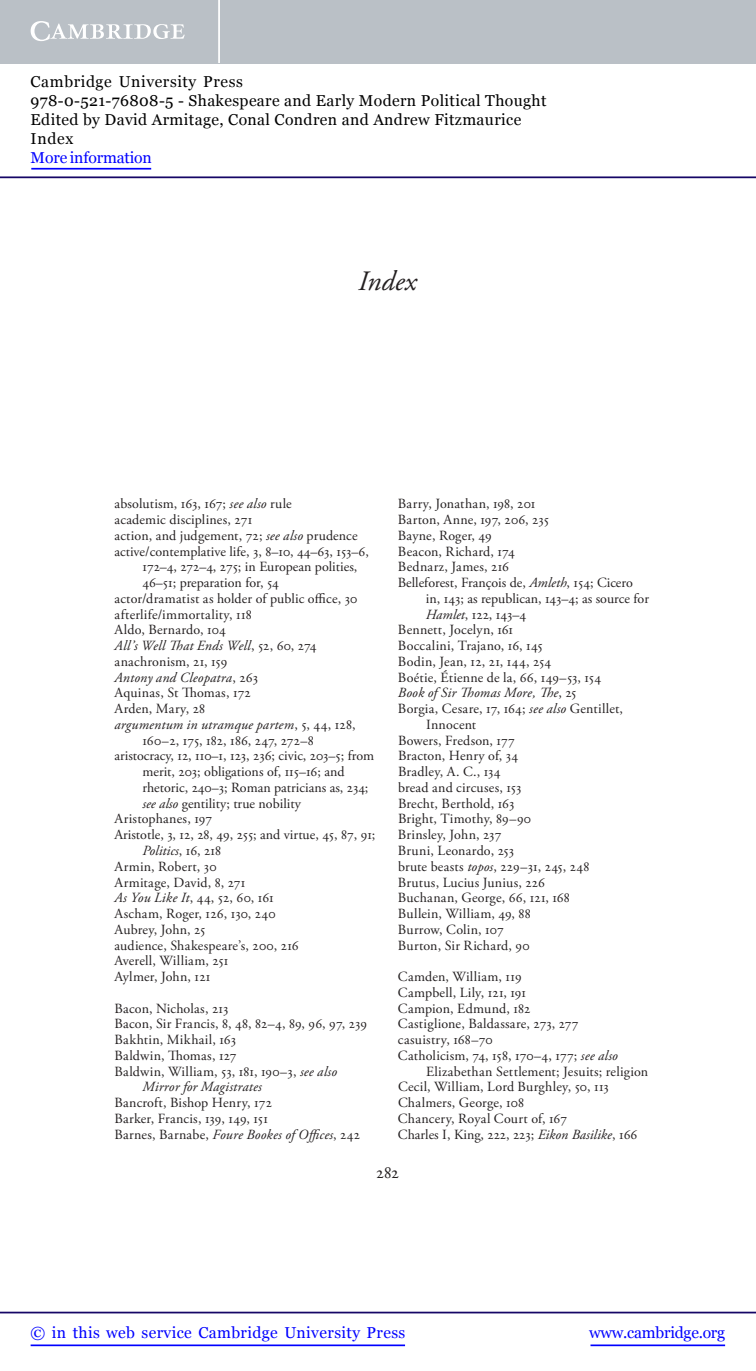
<style>
.page{position:relative;width:756px;height:1371px;background:#fff}
.page>*{position:absolute;margin:0;border:0;box-sizing:border-box;transform-origin:0 0}
.t1{font:italic 28px "Adobe Garamond Pro";letter-spacing:.005em;color:#231f20}
.t2{font:17.5px "Adobe Garamond Pro";color:#231f20}
.t3{font:15.75px/18.9px "Georgia";letter-spacing:.025em;color:#000}
.t4{font:15.75px "Georgia";letter-spacing:.025em;color:#00f}
.t5{font:15.75px "Georgia";letter-spacing:-.015em;color:#00f}
.t6{font:15.75px "Georgia";letter-spacing:-.01em;color:#00f}
.t7{font:14px/15.8px "Adobe Garamond Pro";letter-spacing:.005em;color:#231f20}
.t8{font:italic 14px "Adobe Garamond Pro";letter-spacing:.015em;color:#231f20}
.s1{font-style:italic}
.s2{font-style:normal}
</style>
<div class="page">
<hr style="left:591px;top:1344px;width:134px;height:1px;background:#00f">
<hr style="left:0;top:1311px;width:756px;height:2px;background:#150666">
<hr style="left:31px;top:1344px;width:374px;height:1px;background:#00f">
<div style="left:0;top:0;width:756px;height:63px;background:#bac0c6"></div>
<svg style="left:31px;top:21px;width:154px;height:20px"></svg>
<hr style="left:218px;top:0;width:2px;height:63px;background:#fff">
<hr style="left:0;top:176px;width:756px;height:2px;background:#150666">
<hr style="left:31px;top:168px;width:120px;height:1px;background:#00f">
<p class="t3" style="left:31px;top:72px;width:518px">Cambridge University Press<br>978-0-521-76808-5 - Shakespeare and Early Modern Political Thought Edited by David Armitage, Conal Condren and Andrew Fitzmaurice Index</p>
<p class="t6" style="left:31px;top:148px;width:123px">More information</p>
<h1 class="t1" style="left:358px;top:264px;width:60px">Index</h1>
<p class="t7" style="left:115px;top:496px;width:179px">absolutism, 163, 167; <span class="s1">see also</span> rule</p>
<p class="t7" style="left:115px;top:512px;width:139px">academic disciplines, 271</p>
<p class="t7" style="left:115px;top:528px;width:245px">action, and judgement, 72; <span class="s1">see also</span> prudence</p>
<p class="t7" style="left:115px;top:543px;width:256px">active/contemplative life, 3, 8–10, 44–63, 153–6,</p>
<p class="t7" style="left:143px;top:559px;width:216px">172–4, 272–4, 275; in European polities,</p>
<p class="t7" style="left:143px;top:575px;width:138px">46–51; preparation for, 54</p>
<p class="t7" style="left:115px;top:591px;width:244px">actor/dramatist as holder of public office, 30</p>
<p class="t7" style="left:115px;top:606px;width:139px">afterlife/immortality, 118</p>
<p class="t7" style="left:115px;top:622px;width:113px">Aldo, Bernardo, 104</p>
<p class="t8" style="left:115px;top:637px;width:204px">All’s Well That Ends Well<span class="s2">, 52, 60, 274</span></p>
<p class="t7" style="left:115px;top:654px;width:114px">anachronism, 21, 159</p>
<p class="t8" style="left:114px;top:668px;width:145px">Antony and Cleopatra<span class="s2">, 263</span></p>
<p class="t7" style="left:114px;top:685px;width:138px">Aquinas, St Thomas, 172</p>
<p class="t7" style="left:114px;top:701px;width:92px">Arden, Mary, 28</p>
<p class="t8" style="left:114px;top:716px;width:243px">argumentum in utramque partem<span class="s2">, 5, 44, 128,</span></p>
<p class="t7" style="left:142px;top:732px;width:173px">160–2, 175, 182, 186, 247, 272–8</p>
<p class="t7" style="left:114px;top:748px;width:261px">aristocracy, 12, 110–1, 123, 236; civic, 203–5; from</p>
<p class="t7" style="left:142px;top:764px;width:204px">merit, 203; obligations of, 115–16; and</p>
<p class="t7" style="left:142px;top:780px;width:228px">rhetoric, 240–3; Roman patricians as, 234;</p>
<p class="t7" style="left:142px;top:795px;width:160px"><span class="s1">see also</span> gentility; true nobility</p>
<p class="t7" style="left:114px;top:811px;width:99px">Aristophanes, 197</p>
<p class="t7" style="left:114px;top:827px;width:262px">Aristotle, 3, 12, 28, 49, 255; and virtue, 45, 87, 91;</p>
<p class="t8" style="left:142px;top:842px;width:80px">Politics<span class="s2">, 16, 218</span></p>
<p class="t7" style="left:114px;top:858px;width:104px">Armin, Robert, 30</p>
<p class="t7" style="left:114px;top:874px;width:133px">Armitage, David, 8, 271</p>
<p class="t7" style="left:114px;top:890px;width:161px"><span class="s1">As You Like It</span>, 44, 52, 60, 161</p>
<p class="t7" style="left:114px;top:906px;width:163px">Ascham, Roger, 126, 130, 240</p>
<p class="t7" style="left:114px;top:921px;width:92px">Aubrey, John, 25</p>
<p class="t7" style="left:114px;top:937px;width:186px">audience, Shakespeare’s, 200, 216</p>
<p class="t7" style="left:114px;top:953px;width:116px">Averell, William, 251</p>
<p class="t7" style="left:114px;top:969px;width:97px">Aylmer, John, 121</p>
<p class="t7" style="left:114px;top:1000px;width:115px">Bacon, Nicholas, 213</p>
<p class="t7" style="left:114px;top:1016px;width:254px">Bacon, Sir Francis, 8, 48, 82–4, 89, 96, 97, 239</p>
<p class="t7" style="left:114px;top:1032px;width:123px">Bakhtin, Mikhail, 163</p>
<p class="t7" style="left:114px;top:1047px;width:124px">Baldwin, Thomas, 127</p>
<p class="t7" style="left:114px;top:1063px;width:224px">Baldwin, William, 53, 181, 190–3, <span class="s1">see also</span></p>
<p class="t8" style="left:142px;top:1078px;width:121px">Mirror for Magistrates</p>
<p class="t7" style="left:114px;top:1095px;width:247px">Bancroft, Bishop Henry, 172<br>Barker, Francis, 139, 149, 151<br>Barnes, Barnabe, <span class="s1">Foure Bookes of Offices</span>, 242</p>
<p class="t7" style="left:398px;top:496px;width:139px">Barry, Jonathan, 198, 201</p>
<p class="t7" style="left:398px;top:512px;width:152px">Barton, Anne, 197, 206, 235</p>
<p class="t7" style="left:398px;top:528px;width:95px">Bayne, Roger, 49</p>
<p class="t7" style="left:398px;top:543px;width:118px">Beacon, Richard, 174</p>
<p class="t7" style="left:398px;top:559px;width:113px">Bednarz, James, 216</p>
<p class="t7" style="left:398px;top:575px;width:236px">Belleforest, François de, <span class="s1">Amleth</span>, 154; Cicero</p>
<p class="t7" style="left:426px;top:591px;width:225px">in, 143; as republican, 143–4; as source for</p>
<p class="t7" style="left:426px;top:606px;width:101px"><span class="s1">Hamlet</span>, 122, 143–4</p>
<p class="t7" style="left:398px;top:622px;width:117px">Bennett, Jocelyn, 161</p>
<p class="t7" style="left:398px;top:638px;width:146px">Boccalini, Trajano, 16, 145</p>
<p class="t7" style="left:398px;top:654px;width:155px">Bodin, Jean, 12, 21, 144, 254</p>
<p class="t7" style="left:398px;top:669px;width:205px">Boétie, Étienne de la, 66, 149–53, 154</p>
<p class="t8" style="left:398px;top:684px;width:180px">Book of Sir Thomas More, The<span class="s2">, 25</span></p>
<p class="t7" style="left:398px;top:701px;width:227px">Borgia, Cesare, 17, 164; <span class="s1">see also</span> Gentillet,</p>
<p class="t7" style="left:426px;top:717px;width:52px">Innocent</p>
<p class="t7" style="left:398px;top:732px;width:118px">Bowers, Fredson, 177</p>
<p class="t7" style="left:398px;top:748px;width:122px">Bracton, Henry of, 34</p>
<p class="t7" style="left:398px;top:764px;width:104px">Bradley, A. C., 134</p>
<p class="t7" style="left:398px;top:780px;width:125px">bread and circuses, 153</p>
<p class="t7" style="left:398px;top:795px;width:118px">Brecht, Berthold, 163</p>
<p class="t7" style="left:398px;top:811px;width:135px">Bright, Timothy, 89–90</p>
<p class="t7" style="left:398px;top:827px;width:105px">Brinsley, John, 237</p>
<p class="t7" style="left:398px;top:843px;width:118px">Bruni, Leonardo, 253</p>
<p class="t7" style="left:398px;top:858px;width:193px">brute beasts <span class="s1">topos</span>, 229–31, 245, 248</p>
<p class="t7" style="left:398px;top:874px;width:149px">Brutus, Lucius Junius, 226</p>
<p class="t7" style="left:398px;top:890px;width:174px">Buchanan, George, 66, 121, 168</p>
<p class="t7" style="left:398px;top:906px;width:134px">Bullein, William, 49, 88</p>
<p class="t7" style="left:398px;top:921px;width:107px">Burrow, Colin, 107</p>
<p class="t7" style="left:398px;top:937px;width:133px">Burton, Sir Richard, 90</p>
<p class="t7" style="left:398px;top:969px;width:125px">Camden, William, 119</p>
<p class="t7" style="left:398px;top:984px;width:130px">Campbell, Lily, 121, 191</p>
<p class="t7" style="left:398px;top:1000px;width:134px">Campion, Edmund, 182</p>
<p class="t7" style="left:398px;top:1016px;width:182px">Castiglione, Baldassare, 273, 277</p>
<p class="t7" style="left:398px;top:1032px;width:96px">casuistry, 168–70</p>
<p class="t7" style="left:398px;top:1047px;width:221px">Catholicism, 74, 158, 170–4, 177; <span class="s1">see also</span></p>
<p class="t7" style="left:426px;top:1063px;width:224px">Elizabethan Settlement; Jesuits; religion</p>
<p class="t7" style="left:398px;top:1079px;width:212px">Cecil, William, Lord Burghley, 50, 113</p>
<p class="t7" style="left:398px;top:1095px;width:128px">Chalmers, George, 108</p>
<p class="t7" style="left:398px;top:1110px;width:170px">Chancery, Royal Court of, 167</p>
<p class="t7" style="left:398px;top:1126px;width:241px">Charles I, King, 222, 223; <span class="s1">Eikon Basilike</span>, 166</p>
<p class="t2" style="left:376px;top:1161px;width:24px">282</p>
<p class="t4" style="left:31px;top:1323px;width:376px">© in this web service Cambridge University Press</p>
<p class="t5" style="left:589px;top:1323px;width:137px">www.cambridge.org</p>
</div>
